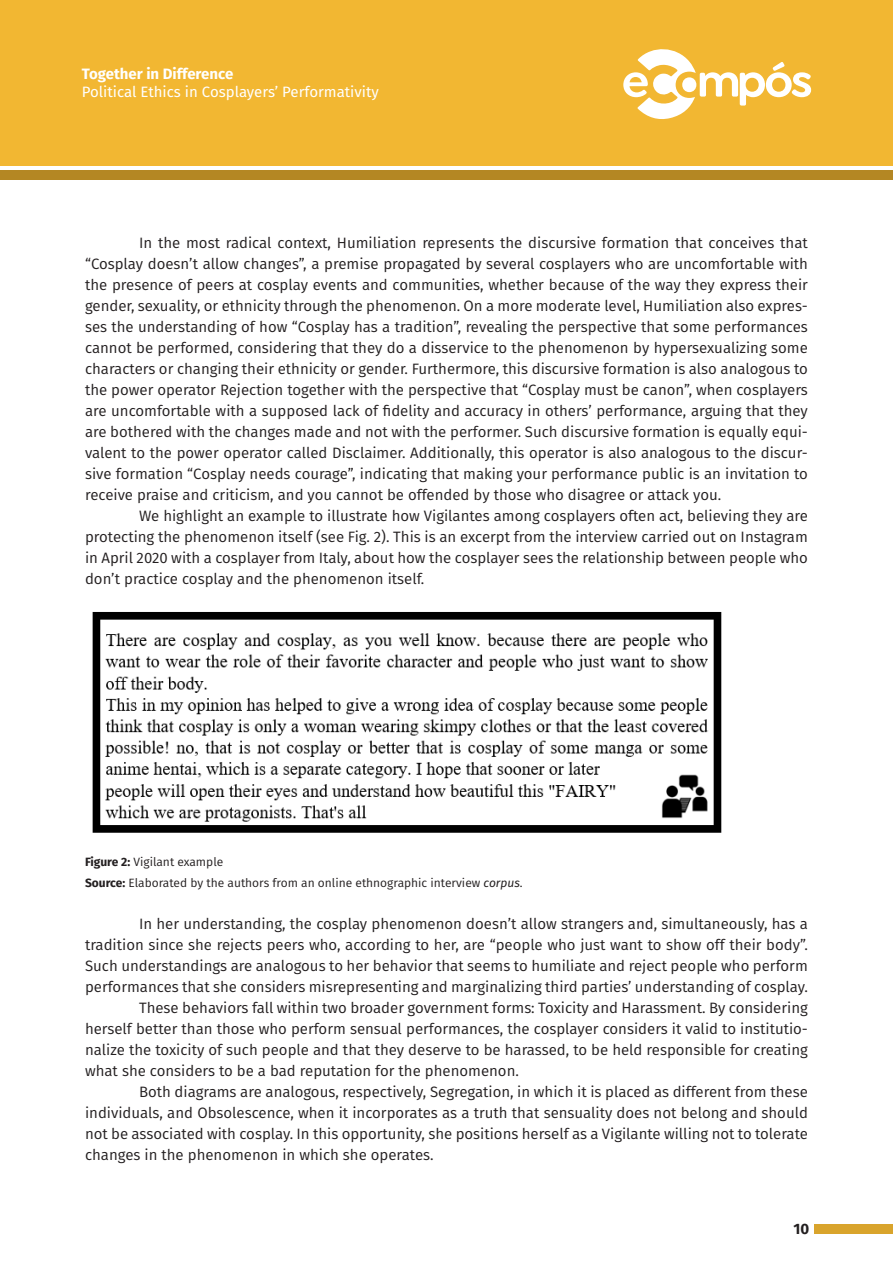
<style>
.page{position:relative;width:893px;height:1263px;background:#fff}
.page>*{position:absolute;margin:0;border:0;box-sizing:border-box;transform-origin:0 0}
.Texto{font:15px/21px "Fira Sans";color:#231f20;text-align:justify}
.t1{font:15px "Fira Sans";color:#fff}
.t2{font:700 15px "Fira Sans";color:#fff}
.t3{font:700 15px "Fira Sans";color:#231f20}
.Texto-2{font:12px "Fira Sans";color:#231f20}
.s1{font-weight:700}
.s2{font-style:italic}
</style>
<div class="page">
<div style="left:0;top:0;width:893px;height:166px;background:#f2b732"></div>
<div style="left:0;top:170px;width:893px;height:10px;background:#b48723"></div>
<div style="left:814px;top:1224px;width:79px;height:9px;background:#d9a42c"></div>
<svg style="left:623px;top:49px;width:188px;height:70px"></svg>
<img style="left:92px;top:612px;width:630px;height:221px">
<p class="t2" style="left:82px;top:62px;width:153px">Together in Difference</p>
<p class="t1" style="left:82px;top:81px;width:298px">Political Ethics in Cosplayers’ Performativity</p>
<p class="Texto" style="left:85px;top:232px;width:724px;text-indent:54px">In the most radical context, Humiliation represents the discursive formation that conceives that “Cosplay doesn’t allow changes”, a premise propagated by several cosplayers who are uncomfortable with the presence of peers at cosplay events and communities, whether because of the way they express their gender, sexuality, or ethnicity through the phenomenon. On a more moderate level, Humiliation also expres&shy;ses the understanding of how “Cosplay has a tradition”, revealing the perspective that some performances cannot be performed, considering that they do a disservice to the phenomenon by hypersexualizing some characters or changing their ethnicity or gender. Furthermore, this discursive formation is also analogous to the power operator Rejection together with the perspective that “Cosplay must be canon”, when cosplayers are uncomfortable with a supposed lack of fidelity and accuracy in others’ performance, arguing that they are bothered with the changes made and not with the performer. Such discursive formation is equally equi&shy;valent to the power operator called Disclaimer. Additionally, this operator is also analogous to the discur&shy;sive formation “Cosplay needs courage”, indicating that making your performance public is an invitation to receive praise and criticism, and you cannot be offended by those who disagree or attack you.</p>
<p class="Texto" style="left:85px;top:505px;width:724px;text-indent:54px">We highlight an example to illustrate how Vigilantes among cosplayers often act, believing they are protecting the phenomenon itself (see Fig. 2). This is an excerpt from the interview carried out on Instagram in April 2020 with a cosplayer from Italy, about how the cosplayer sees the relationship between people who don’t practice cosplay and the phenomenon itself.</p>
<p class="Texto-2" style="left:85px;top:853px;width:140px"><span class="s1">Figure 2:</span> Vigilant example</p>
<p class="Texto-2" style="left:85px;top:874px;width:439px"><span class="s1">Source:</span> Elaborated by the authors from an online ethnographic interview <span class="s2">corpus</span>.</p>
<p class="Texto" style="left:85px;top:913px;width:724px;text-indent:54px">In her understanding, the cosplay phenomenon doesn’t allow strangers and, simultaneously, has a tradition since she rejects peers who, according to her, are “people who just want to show off their body”.<br>Such understandings are analogous to her behavior that seems to humiliate and reject people who perform performances that she considers misrepresenting and marginalizing third parties’ understanding of cosplay.</p>
<p class="Texto" style="left:85px;top:997px;width:724px;text-indent:54px">These behaviors fall within two broader government forms: Toxicity and Harassment. By considering herself better than those who perform sensual performances, the cosplayer considers it valid to institutio&shy;nalize the toxicity of such people and that they deserve to be harassed, to be held responsible for creating what she considers to be a bad reputation for the phenomenon.</p>
<p class="Texto" style="left:85px;top:1081px;width:724px;text-indent:54px">Both diagrams are analogous, respectively, Segregation, in which it is placed as different from these individuals, and Obsolescence, when it incorporates as a truth that sensuality does not belong and should not be associated with cosplay. In this opportunity, she positions herself as a Vigilante willing not to tolerate changes in the phenomenon in which she operates.</p>
<p class="t3" style="left:793px;top:1216px;width:17px">10</p>
</div>
